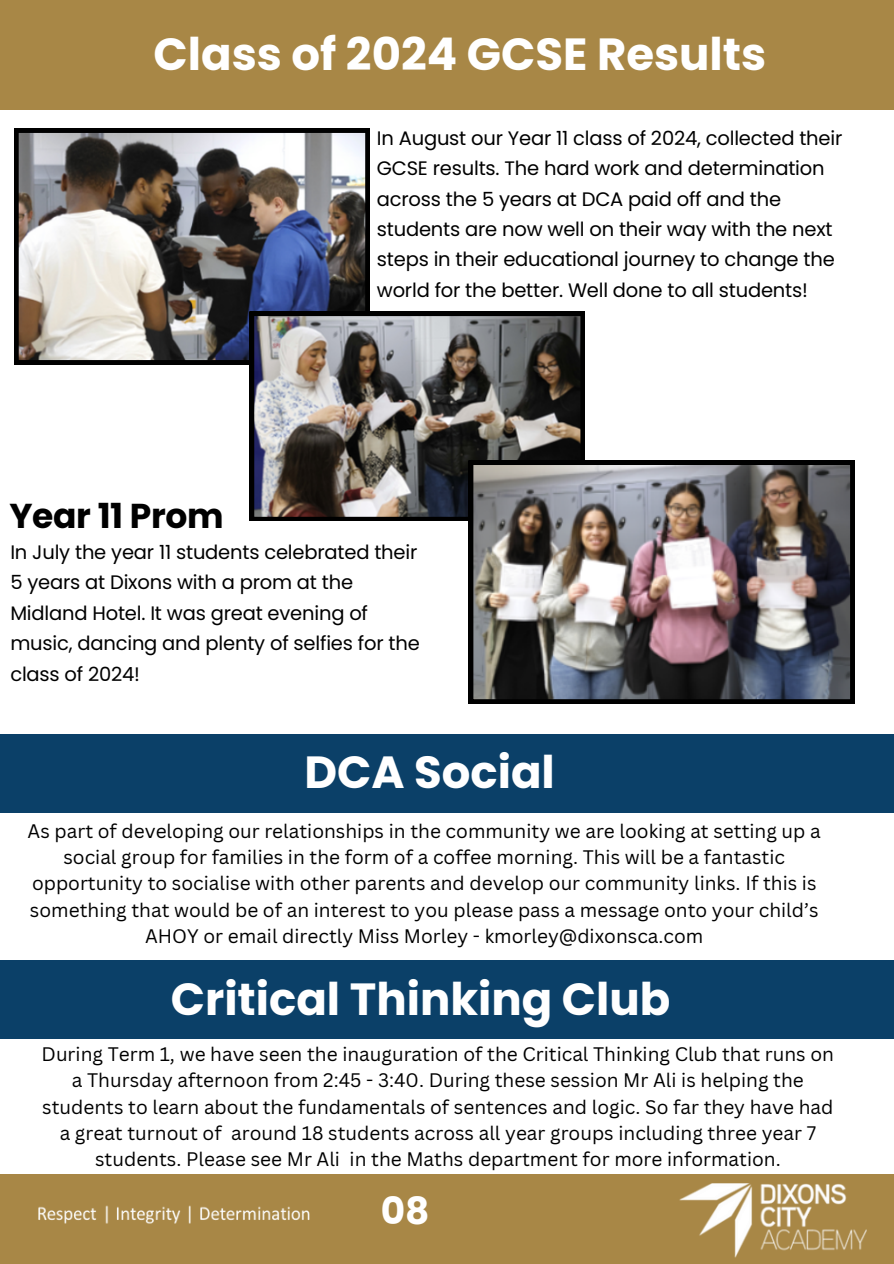
<style>
.page{position:relative;width:894px;height:1264px;background:#fff}
.page>*{position:absolute;margin:0;border:0;box-sizing:border-box;transform-origin:0 0}
.t1{font:700 45px "Poppins";color:#fff}
.t2{font:700 37.5px "Poppins";color:#fff}
.t3{font:700 34.5px "Poppins";letter-spacing:-.01em;color:#000}
.t4{font:19.5px/30.3px "Poppins";letter-spacing:-.01em;color:#000}
.t5{font:19.05px/26.2px "Canva Sans";color:#000;text-align:center}
</style>
<div class="page">
<div style="left:0;top:0;width:893px;height:110px;background:#a88746"></div>
<div style="left:0;top:1174px;width:893px;height:89px;background:#a88746"></div>
<img style="left:679px;top:1183px;width:187px;height:73px">
<img style="left:14px;top:128px;width:355px;height:236px">
<img style="left:250px;top:311px;width:334px;height:210px">
<img style="left:468px;top:460px;width:386px;height:243px">
<div style="left:0;top:960px;width:893px;height:78px;background:#0b4068"></div>
<div style="left:0;top:734px;width:893px;height:78px;background:#0b4068"></div>
<img style="left:38px;top:1205px;width:272px;height:19px">
<h2 class="t1" style="left:153px;top:23px;width:614px">Class of 2024 GCSE Results</h2>
<p class="t4" style="left:377px;top:123px;width:467px">In August our Year 11 class of 2024, collected their GCSE results. The hard work and determination across the 5 years at DCA paid off and the students are now well on their way with the next steps in their educational journey to change the world for the better. Well done to all students!</p>
<p class="t3" style="left:9px;top:491px;width:216px">Year 11 Prom</p>
<h1 class="t4" style="left:10px;top:537px;width:411px">In July the year 11 students celebrated their 5 years at Dixons with a prom at the Midland Hotel. It was great evening of music, dancing and plenty of selfies for the class of 2024!</h1>
<p class="t1" style="left:304px;top:741px;width:252px">DCA Social</p>
<p class="t5" style="left:28px;top:817px;width:794px">As part of developing our relationships in the community we are looking at setting up a social group for families in the form of a coffee morning. This will be a fantastic opportunity to socialise with other parents and develop our community links. If this is something that would be of an interest to you please pass a message onto your child’s AHOY or email directly Miss Morley - kmorley@dixonsca.com</p>
<h1 class="t1" style="left:171px;top:968px;width:501px">Critical Thinking Club</h1>
<p class="t5" style="left:42px;top:1040px;width:793px">During Term 1, we have seen the inauguration of the Critical Thinking Club that runs on a Thursday afternoon from 2:45 - 3:40. During these session Mr Ali is helping the students to learn about the fundamentals of sentences and logic. So far they have had a great turnout of around 18 students across all year groups including three year 7 students. Please see Mr Ali in the Maths department for more information.</p>
<h1 class="t2" style="left:381px;top:1184px;width:50px">08</h1>
</div>
